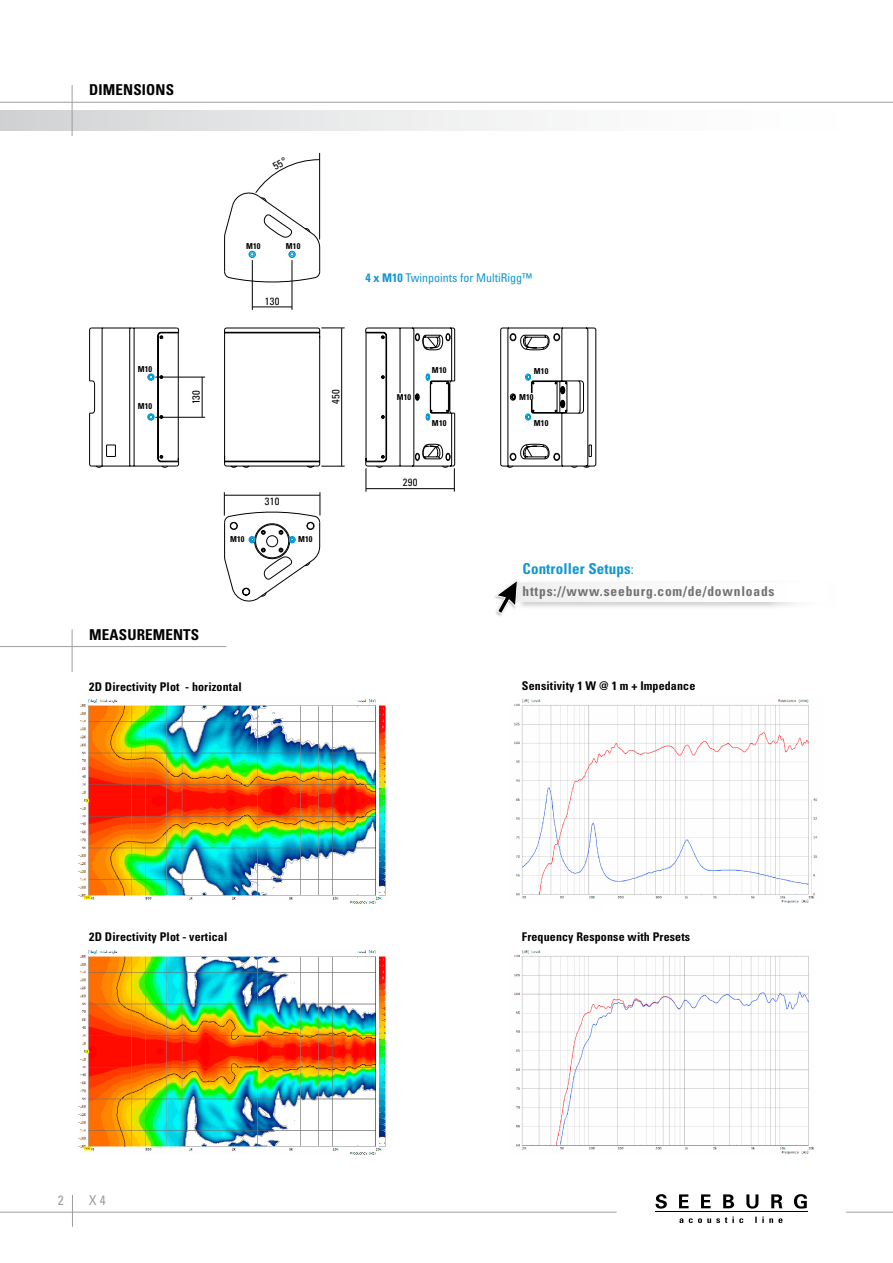
<style>
.page{position:relative;width:893px;height:1263px;background:#fff}
.page>*{position:absolute;margin:0;border:0;box-sizing:border-box;transform-origin:0 0}
.t1{font:700 condensed 15px "Univers";letter-spacing:.01em;color:#000}
.t2{font:700 condensed 15px "Univers";letter-spacing:.01em;color:#1296d0}
.t3{font:700 condensed 13.5px "Univers";letter-spacing:.06em;color:#707172}
.t4{font:condensed 13.5px "Univers";color:#9c9e9f}
.t5{font:700 condensed 12px "Univers";letter-spacing:.01em;color:#000}
.t6{font:condensed 12px "Univers";color:#1296d0}
.t7{font:700 condensed 12px "Univers LT";letter-spacing:.01em;color:#000}
.t8{font:condensed 10.5px "Univers";letter-spacing:.02em;color:#000}
.t9{font:700 condensed 8.25px "Univers";letter-spacing:.02em;color:#000}
.t10{font:700 condensed 8.1px "Univers";color:#000}
.s1{font-weight:700}
.s2{font-weight:400;font-size:13.5px}
</style>
<div class="page">
<div style="left:0;top:111px;width:893px;height:19px;background:linear-gradient(to right,#d5d6d7,#fff)"></div>
<hr style="left:0;top:102px;width:893px;height:1px;background:#9c9e9f">
<hr style="left:72px;top:85px;width:1px;height:51px;background:#9c9e9f">
<hr style="left:0;top:1212px;width:617px;height:1px;background:#9c9e9f">
<hr style="left:846px;top:1212px;width:47px;height:1px;background:#9c9e9f">
<hr style="left:655px;top:1211px;width:152px;height:1px;background:#000">
<svg style="left:679px;top:1216px;width:103px;height:7px"></svg>
<svg style="left:655px;top:1194px;width:12px;height:14px"></svg>
<svg style="left:679px;top:1194px;width:10px;height:14px"></svg>
<svg style="left:701px;top:1194px;width:10px;height:14px"></svg>
<svg style="left:723px;top:1194px;width:11px;height:14px"></svg>
<svg style="left:746px;top:1194px;width:12px;height:14px"></svg>
<svg style="left:771px;top:1194px;width:11px;height:14px"></svg>
<svg style="left:794px;top:1194px;width:13px;height:14px"></svg>
<hr style="left:72px;top:1195px;width:1px;height:32px;background:#9c9e9f">
<svg style="left:455px;top:327px;width:141px;height:141px"></svg>
<svg style="left:89px;top:327px;width:256px;height:141px"></svg>
<svg style="left:91px;top:327px;width:88px;height:3px"></svg>
<svg style="left:89px;top:330px;width:221px;height:186px"></svg>
<hr style="left:319px;top:153px;width:1px;height:86px;background:#000">
<hr style="left:252px;top:307px;width:40px;height:1px;background:#000">
<hr style="left:292px;top:260px;width:1px;height:50px;background:#000">
<hr style="left:252px;top:260px;width:1px;height:50px;background:#000">
<hr style="left:202px;top:377px;width:1px;height:40px;background:#000">
<hr style="left:155px;top:377px;width:50px;height:1px;background:#000">
<hr style="left:155px;top:417px;width:50px;height:1px;background:#000">
<svg style="left:224px;top:492px;width:97px;height:110px"></svg>
<svg style="left:365px;top:327px;width:90px;height:165px"></svg>
<hr style="left:341px;top:328px;width:1px;height:138px;background:#000">
<svg style="left:321px;top:328px;width:24px;height:1px"></svg>
<svg style="left:321px;top:466px;width:24px;height:1px"></svg>
<img style="left:514px;top:699px;width:304px;height:204px">
<img style="left:78px;top:699px;width:308px;height:205px">
<img style="left:78px;top:950px;width:308px;height:205px">
<img style="left:514px;top:950px;width:300px;height:204px">
<hr style="left:0;top:646px;width:226px;height:1px;background:#9c9e9f">
<hr style="left:72px;top:629px;width:1px;height:43px;background:#9c9e9f">
<div style="left:397px;top:394px;width:14px;height:6px;background:#fff"></div>
<div style="left:519px;top:393px;width:15px;height:7px;background:#fff"></div>
<svg style="left:495px;top:581px;width:301px;height:34px"></svg>
<svg style="left:224px;top:157px;width:96px;height:126px"></svg>
<p class="t1" style="left:89px;top:81px;width:86px">DIMENSIONS</p>
<p class="t9" style="left:246px;top:241px;width:16px">M10</p>
<p class="t9" style="left:286px;top:241px;width:16px">M10</p>
<p class="t8" style="left:265px;top:294px;width:16px">130</p>
<p class="t6" style="left:366px;top:270px;width:168px"><span class="s1">4 x M10</span> Twinpoints for MultiRigg™</p>
<p class="t9" style="left:138px;top:364px;width:16px">M10</p>
<p class="t9" style="left:432px;top:365px;width:16px">M10</p>
<p class="t9" style="left:534px;top:366px;width:16px">M10</p>
<p class="t9" style="left:138px;top:401px;width:16px">M10</p>
<p class="t8" style="left:190px;top:404px;width:16px;rotate:-90deg">130</p>
<p class="t8" style="left:329px;top:404px;width:16px;rotate:-90deg">450</p>
<p class="t8" style="left:265px;top:495px;width:16px">310</p>
<p class="t9" style="left:230px;top:534px;width:16px">M10</p>
<p class="t9" style="left:298px;top:534px;width:16px">M10</p>
<p class="t1" style="left:89px;top:625px;width:111px">MEASUREMENTS</p>
<p class="t5" style="left:89px;top:680px;width:154px">2D Directivity Plot - horizontal</p>
<p class="t10" style="left:397px;top:392px;width:16px">M10</p>
<p class="t9" style="left:519px;top:392px;width:16px">M10</p>
<p class="t9" style="left:432px;top:418px;width:16px">M10</p>
<p class="t9" style="left:534px;top:418px;width:16px">M10</p>
<p class="t8" style="left:403px;top:476px;width:16px">290</p>
<p class="t2" style="left:522px;top:559px;width:113px">Controller Setups<span class="s2">:</span></p>
<p class="t3" style="left:522px;top:583px;width:254px">https://www.seeburg.com/de/downloads</p>
<p class="t7" style="left:522px;top:678px;width:175px">Sensitivity 1 W @ 1 m + Impedance</p>
<p class="t5" style="left:89px;top:929px;width:140px">2D Directivity Plot - vertical</p>
<p class="t5" style="left:522px;top:929px;width:170px">Frequency Response with Presets</p>
<p class="t4" style="left:58px;top:1191px;width:7px">2</p>
<p class="t4" style="left:89px;top:1191px;width:18px">X 4</p>
</div>
